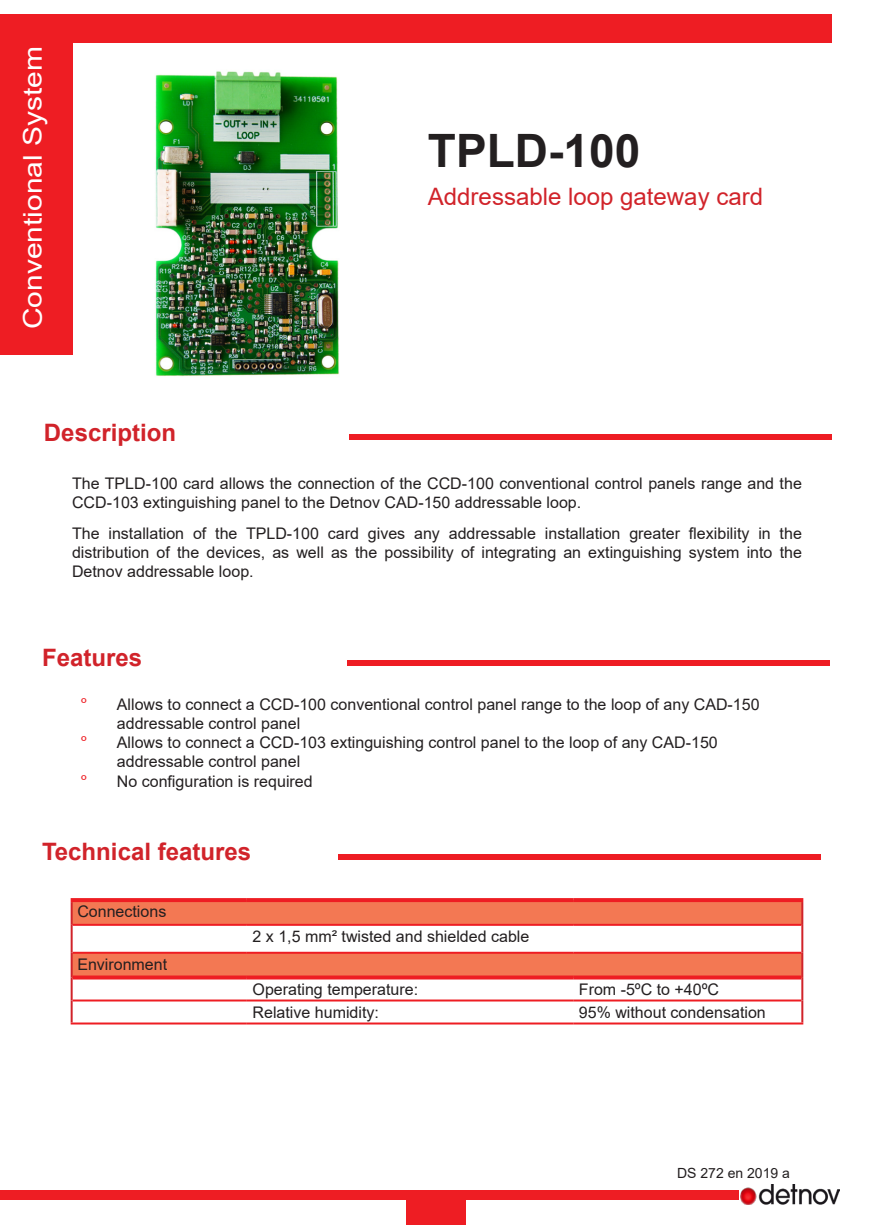
<style>
.page{position:relative;width:874px;height:1225px;background:#fff}
.page>*{position:absolute;margin:0;border:0;box-sizing:border-box;transform-origin:0 0}
.t1{font:700 46px "Arial";color:#231f20}
.t2{font:25.8px "Arial";color:#fff;scale:1.16 1}
.t3{font:700 24px "Arial";color:#d1232a}
.t4{font:24px "Arial";color:#d1232a}
.t5{font:18px "Minion Pro";color:#ee1d23}
.t6{font:16px/19.2px "Arial";color:#231f20}
.t7{font:14px "Arial";color:#231f20}
</style>
<div class="page">
<div style="left:0;top:15px;width:831px;height:28px;background:#ee1d23"></div>
<div style="left:0;top:15px;width:73px;height:339px;background:#ee1d23"></div>
<div style="left:0;top:1189px;width:738px;height:10px;background:#ee1d23"></div>
<div style="left:406px;top:1199px;width:59px;height:26px;background:#ee1d23"></div>
<img style="left:740px;top:1184px;width:99px;height:20px">
<div style="left:349px;top:434px;width:482px;height:5px;background:#ee1d23"></div>
<div style="left:337px;top:853px;width:482px;height:6px;background:#ee1d23"></div>
<div style="left:72px;top:900px;width:729px;height:25px;background:#f37853"></div>
<div style="left:72px;top:952px;width:729px;height:25px;background:#f37853"></div>
<hr style="left:71px;top:925px;width:2px;height:27px;background:#d1232a">
<hr style="left:800px;top:925px;width:2px;height:27px;background:#d1232a">
<hr style="left:71px;top:952px;width:2px;height:25px;background:#d1232a">
<hr style="left:800px;top:952px;width:2px;height:25px;background:#d1232a">
<hr style="left:71px;top:977px;width:2px;height:23px;background:#d1232a">
<hr style="left:800px;top:977px;width:2px;height:23px;background:#d1232a">
<hr style="left:71px;top:1000px;width:2px;height:22px;background:#d1232a">
<hr style="left:800px;top:1000px;width:2px;height:22px;background:#d1232a">
<hr style="left:71px;top:902px;width:2px;height:23px;background:#d1232a">
<hr style="left:800px;top:902px;width:2px;height:23px;background:#d1232a">
<svg style="left:71px;top:898px;width:176px;height:4px"></svg>
<svg style="left:247px;top:898px;width:326px;height:4px"></svg>
<svg style="left:573px;top:898px;width:229px;height:4px"></svg>
<hr style="left:73px;top:924px;width:174px;height:2px;background:#ee1d23">
<hr style="left:247px;top:924px;width:326px;height:2px;background:#ee1d23">
<hr style="left:573px;top:924px;width:227px;height:2px;background:#ee1d23">
<svg style="left:73px;top:975px;width:174px;height:4px"></svg>
<svg style="left:247px;top:975px;width:326px;height:4px"></svg>
<svg style="left:573px;top:975px;width:227px;height:4px"></svg>
<hr style="left:73px;top:951px;width:174px;height:2px;background:#ee1d23">
<hr style="left:247px;top:951px;width:326px;height:2px;background:#ee1d23">
<hr style="left:573px;top:951px;width:227px;height:2px;background:#ee1d23">
<hr style="left:73px;top:999px;width:174px;height:2px;background:#ee1d23">
<hr style="left:247px;top:999px;width:326px;height:2px;background:#ee1d23">
<hr style="left:573px;top:999px;width:227px;height:2px;background:#ee1d23">
<hr style="left:71px;top:1022px;width:176px;height:2px;background:#ee1d23">
<hr style="left:247px;top:1022px;width:326px;height:2px;background:#ee1d23">
<hr style="left:573px;top:1022px;width:229px;height:2px;background:#ee1d23">
<img style="left:155px;top:71px;width:184px;height:305px">
<div style="left:347px;top:660px;width:482px;height:5px;background:#ee1d23"></div>
<h2 class="t2" style="left:15px;top:329px;width:246px;rotate:-90deg">Conventional System</h2>
<p class="t3" style="left:44px;top:416px;width:134px">Description</p>
<p class="t1" style="left:427px;top:119px;width:214px">TPLD-100</p>
<p class="t4" style="left:427px;top:180px;width:336px">Addressable loop gateway card</p>
<p class="t6" style="left:72px;top:474px;width:731px">The TPLD-100 card allows the connection of the CCD-100 conventional control panels range and the<br>CCD-103 extinguishing panel to the Detnov CAD-150 addressable loop.</p>
<p class="t6" style="left:72px;top:523px;width:731px;text-align:justify">The installation of the TPLD-100 card gives any addressable installation greater flexibility in the distribution of the devices, as well as the possibility of integrating an extinguishing system into the Detnov addressable loop.</p>
<p class="t3" style="left:42px;top:640px;width:102px">Features</p>
<p class="t5" style="left:81px;top:692px;width:8px">°</p>
<p class="t6" style="left:117px;top:694px;width:644px">Allows to connect a CCD-100 conventional control panel range to the loop of any CAD-150 addressable control panel</p>
<p class="t5" style="left:81px;top:730px;width:8px">°</p>
<p class="t6" style="left:117px;top:733px;width:602px">Allows to connect a CCD-103 extinguishing control panel to the loop of any CAD-150 addressable control panel</p>
<p class="t5" style="left:81px;top:768px;width:8px">°</p>
<p class="t6" style="left:117px;top:771px;width:197px">No configuration is required</p>
<p class="t3" style="left:42px;top:835px;width:210px">Technical features</p>
<p class="t6" style="left:77px;top:902px;width:90px">Connections</p>
<p class="t6" style="left:77px;top:954px;width:91px">Environment</p>
<p class="t6" style="left:252px;top:927px;width:278px">2 x 1,5 mm² twisted and shielded cable</p>
<p class="t6" style="left:252px;top:979px;width:167px">Operating temperature:</p>
<p class="t6" style="left:578px;top:979px;width:142px">From -5ºC to +40ºC</p>
<p class="t6" style="left:252px;top:1002px;width:128px">Relative humidity:</p>
<p class="t6" style="left:578px;top:1002px;width:188px">95% without condensation</p>
<p class="t7" style="left:676px;top:1163px;width:114px">DS 272 en 2019 a</p>
</div>
